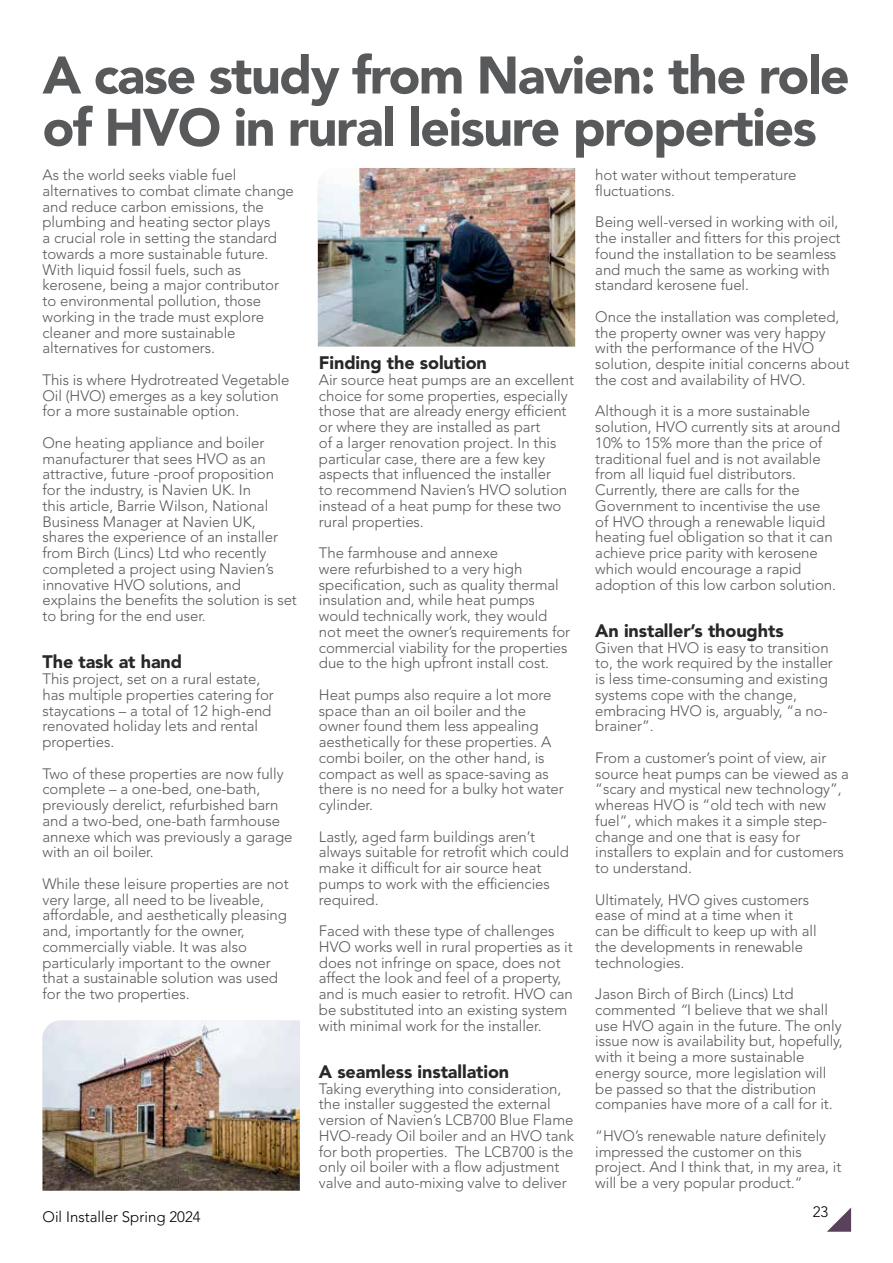
<style>
.page{position:relative;width:893px;height:1263px;background:#fff}
.page>*{position:absolute;margin:0;border:0;box-sizing:border-box;transform-origin:0 0}
.t1{font:900 52.2px/52.2px "Avenir LT Std";letter-spacing:-.03em;color:#58595b}
.t2{font:900 18px "Avenir LT Std";letter-spacing:-.005em;color:#292829}
.t3{font:300 15px/15.8px "Avenir LT Std";letter-spacing:-.005em;color:#58595b}
.t4{font:300 15px "Avenir LT Std";color:#000}
.s1{font-style:italic}
</style>
<div class="page">
<svg style="left:827px;top:1207px;width:24px;height:25px"></svg>
<img style="left:318px;top:168px;width:257px;height:179px">
<img style="left:43px;top:1020px;width:257px;height:171px">
<h1 class="t1" style="left:43px;top:49px;width:809px">A case study from Navien: the role of HVO in rural leisure properties</h1>
<p class="t3" style="left:43px;top:167px;width:253px">As the world seeks viable fuel alternatives to combat climate change and reduce carbon emissions, the plumbing and heating sector plays<br>a crucial role in setting the standard towards a more sustainable future.<br>With liquid fossil fuels, such as kerosene, being a major contributor to environmental pollution, those working in the trade must explore cleaner and more sustainable alternatives for customers.</p>
<p class="t3" style="left:43px;top:372px;width:248px">This is where Hydrotreated Vegetable<br>Oil (HVO) emerges as a key solution for a more sustainable option.</p>
<p class="t3" style="left:43px;top:435px;width:256px">One heating appliance and boiler manufacturer that sees HVO as an attractive, future -proof proposition<br>for the industry, is Navien UK. In<br>this article, Barrie Wilson, National Business Manager at Navien UK, shares the experience of an installer from Birch (Lincs) Ltd who recently completed a project using Navien’s innovative HVO solutions, and explains the benefits the solution is set to bring for the end user.</p>
<p class="t2" style="left:43px;top:651px;width:141px">The task at hand</p>
<p class="t3" style="left:43px;top:671px;width:233px">This project, set on a rural estate, has multiple properties catering for staycations – a total of 12 high-end renovated holiday lets and rental properties.</p>
<p class="t3" style="left:43px;top:766px;width:252px">Two of these properties are now fully complete – a one-bed, one-bath, previously derelict, refurbished barn and a two-bed, one-bath farmhouse annexe which was previously a garage with an oil boiler.</p>
<p class="t3" style="left:43px;top:876px;width:248px">While these leisure properties are not very large, all need to be liveable, affordable, and aesthetically pleasing and, importantly for the owner, commercially viable. It was also particularly important to the owner that a sustainable solution was used for the two properties.</p>
<p class="t2" style="left:319px;top:352px;width:169px">Finding the solution</p>
<p class="t3" style="left:319px;top:372px;width:257px">Air source heat pumps are an excellent choice for some properties, especially those that are already energy efficient or where they are installed as part<br>of a larger renovation project. In this particular case, there are a few key aspects that influenced the installer<br>to recommend Navien’s HVO solution instead of a heat pump for these two rural properties.</p>
<p class="t3" style="left:319px;top:545px;width:253px">The farmhouse and annexe<br>were refurbished to a very high specification, such as quality thermal insulation and, while heat pumps would technically work, they would not meet the owner’s requirements for commercial viability for the properties due to the high upfront install cost.</p>
<p class="t3" style="left:319px;top:687px;width:246px">Heat pumps also require a lot more space than an oil boiler and the owner found them less appealing aesthetically for these properties. A combi boiler, on the other hand, is compact as well as space-saving as there is no need for a bulky hot water cylinder.</p>
<p class="t3" style="left:319px;top:829px;width:252px">Lastly, aged farm buildings aren’t always suitable for retrofit which could make it difficult for air source heat pumps to work with the efficiencies required.</p>
<p class="t3" style="left:319px;top:923px;width:255px">Faced with these type of challenges HVO works well in rural properties as it does not infringe on space, does not affect the look and feel of a property, and is much easier to retrofit. HVO can be substituted into an existing system with minimal work for the installer.</p>
<p class="t2" style="left:319px;top:1061px;width:192px">A seamless installation</p>
<p class="t3" style="left:319px;top:1081px;width:257px">Taking everything into consideration, the installer suggested the external version of Navien’s LCB700 Blue Flame HVO-ready Oil boiler and an HVO tank for both properties. The LCB700 is the only oil boiler with a flow adjustment valve and auto-mixing valve to deliver</p>
<p class="t3" style="left:595px;top:167px;width:203px">hot water without temperature fluctuations.</p>
<p class="t3" style="left:595px;top:214px;width:247px">Being well-versed in working with oil, the installer and fitters for this project found the installation to be seamless and much the same as working with standard kerosene fuel.</p>
<p class="t3" style="left:595px;top:309px;width:256px">Once the installation was completed, the property owner was very happy with the performance of the HVO solution, despite initial concerns about the cost and availability of HVO.</p>
<p class="t3" style="left:595px;top:403px;width:246px">Although it is a more sustainable solution, HVO currently sits at around 10% to 15% more than the price of traditional fuel and is not available from all liquid fuel distributors.<br>Currently, there are calls for the Government to incentivise the use<br>of HVO through a renewable liquid heating fuel obligation so that it can achieve price parity with kerosene which would encourage a rapid adoption of this low carbon solution.</p>
<p class="t2" style="left:595px;top:620px;width:190px">An installer’s thoughts</p>
<p class="t3" style="left:595px;top:640px;width:239px">Given that HVO is easy to transition to, the work required by the installer is less time-consuming and existing systems cope with the change, embracing HVO is, arguably, “a no&shy;brainer”.</p>
<p class="t3" style="left:595px;top:750px;width:255px">From a customer’s point of view, air source heat pumps can be viewed as a “scary and mystical new technology”, whereas HVO is “old tech with new fuel”, which makes it a simple step&shy;change and one that is easy for installers to explain and for customers to understand.</p>
<p class="t3" style="left:595px;top:892px;width:223px">Ultimately, HVO gives customers ease of mind at a time when it can be difficult to keep up with all the developments in renewable technologies.</p>
<p class="t3" style="left:595px;top:986px;width:249px">Jason Birch of Birch (Lincs) Ltd commented <span class="s1">“</span>I believe that we shall use HVO again in the future. The only issue now is availability but, hopefully, with it being a more sustainable energy source, more legislation will be passed so that the distribution companies have more of a call for it.</p>
<p class="t3" style="left:595px;top:1128px;width:248px">“HVO’s renewable nature definitely impressed the customer on this project. And I think that, in my area, it will be a very popular product.”</p>
<p class="t4" style="left:43px;top:1208px;width:160px">Oil Installer Spring 2024</p>
<p class="t4" style="left:813px;top:1203px;width:17px">23</p>
</div>
